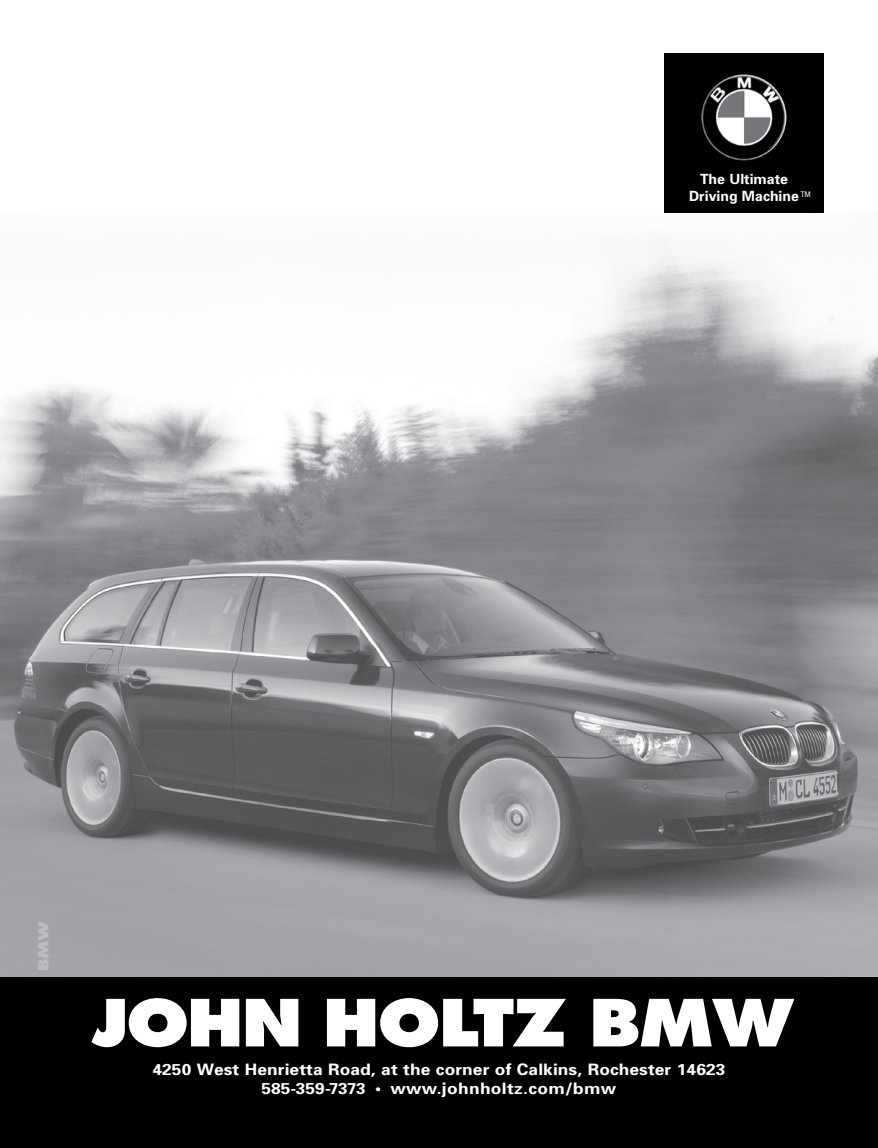
<style>
.page{position:relative;width:878px;height:1148px;background:#fff}
.page>*{position:absolute;margin:0;border:0;box-sizing:border-box;transform-origin:0 0}
.t1{font:800 63.15px "Futura";letter-spacing:-.025em;color:#fff;scale:1.1 1}
.t2{font:700 15.75px/18.5px "Univers";letter-spacing:.005em;color:#fff;text-align:center;scale:1.1 1}
.t3{font:700 14.1px/17px "Univers";color:#fff}
.t4{font:800 13.5px "Futura";color:#bcbdc0;scale:1.25 1}
</style>
<div class="page">
<img style="left:0;top:245px;width:878px;height:732px">
<div style="left:664px;top:54px;width:159px;height:159px;background:#000"></div>
<div style="left:0;top:977px;width:878px;height:171px;background:#000"></div>
<img style="left:701px;top:74px;width:86px;height:87px">
<p class="t3" style="left:689px;top:170px;width:123px;text-indent:11px">The Ultimate<br>Driving Machine <sup>TM</sup></p>
<p class="t4" style="left:35px;top:971px;width:42px;rotate:-90deg">BMW</p>
<h1 class="t1" style="left:92px;top:983px;width:639px">JOHN HOLTZ BMW</h1>
<p class="t2" style="left:152px;top:1059px;width:522px">4250 West Henrietta Road, at the corner of Calkins, Rochester 14623<br>585-359-7373 • www.johnholtz.com/bmw</p>
</div>
